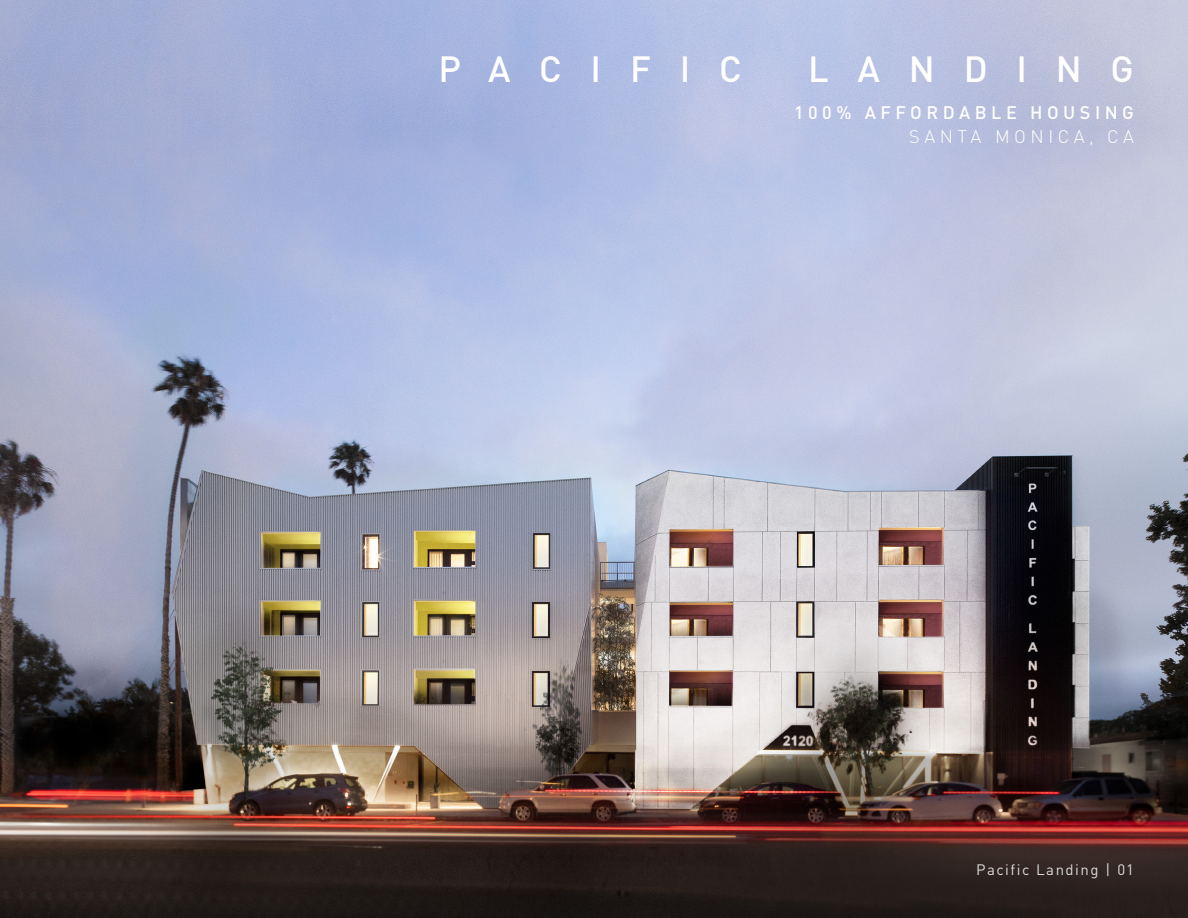
<style>
.page{position:relative;width:1188px;height:918px;background:#fff}
.page>*{position:absolute;margin:0;border:0;box-sizing:border-box;transform-origin:0 0}
.t1{font:500 36px "DIN Pro";letter-spacing:.8em;color:#fff}
.t2{font:500 18px "DIN Pro";letter-spacing:.25em;color:#fff}
.t3{font:300 18px "DIN Pro";letter-spacing:.25em;color:#fff}
.t4{font:15px "DIN Pro";letter-spacing:.1em;color:#dcdcdc}
</style>
<div class="page">
<img style="left:0;top:0;width:1188px;height:918px">
<p class="t1" style="left:439px;top:44px;width:305px">PACIFIC</p>
<p class="t1" style="left:808px;top:44px;width:327px">LANDING</p>
<p class="t2" style="left:794px;top:100px;width:341px">100% AFFORDABLE HOUSING</p>
<p class="t3" style="left:909px;top:124px;width:226px">SANTA MONICA, CA</p>
<p class="t4" style="left:976px;top:860px;width:159px">Pacific Landing | 01</p>
</div>
